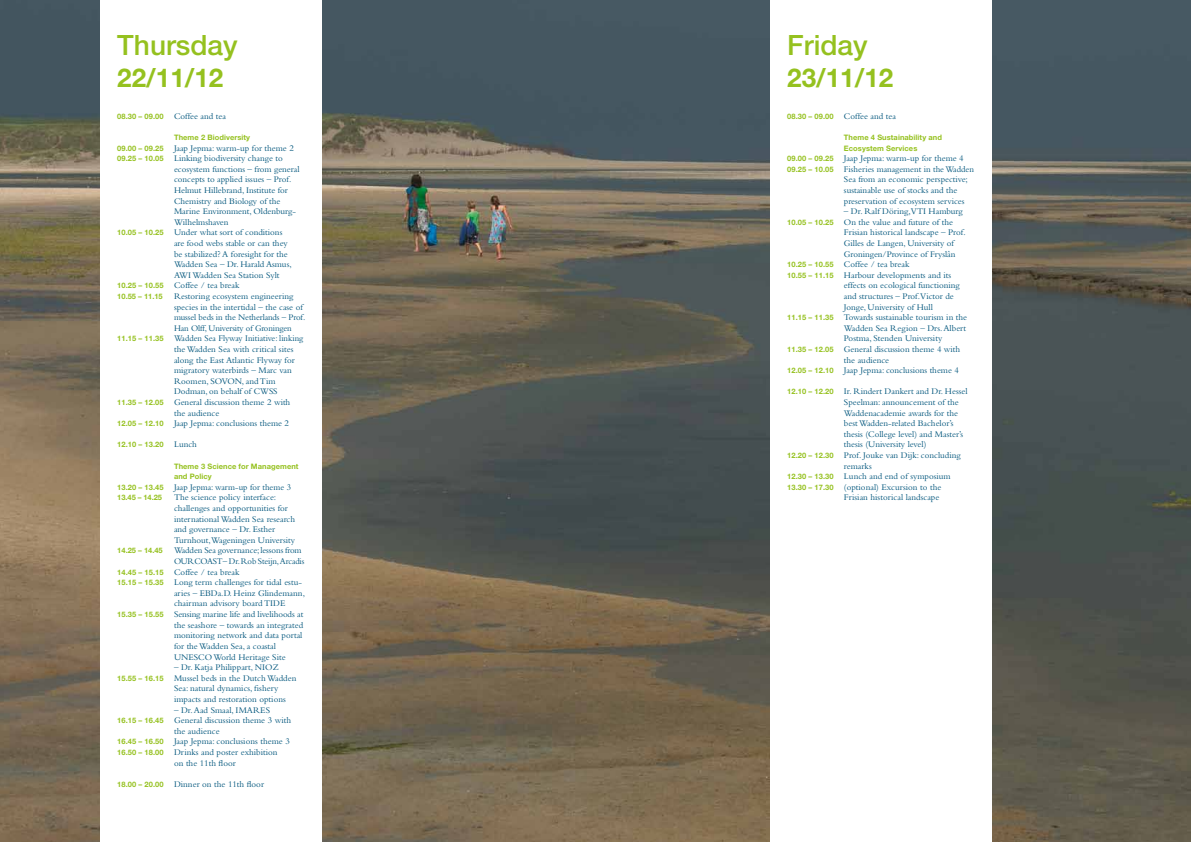
<style>
.page{position:relative;width:1191px;height:842px;background:#fff}
.page>*{position:absolute;margin:0;border:0;box-sizing:border-box;transform-origin:0 0}
.t1{font:500 28px "Helvetica Neue LT";color:#95c11f}
.t2{font:700 26px "Helvetica Neue LT";color:#95c11f}
.t3{font:9px "Bembo";color:#00557c}
.t4{font:9px "Bembo";color:#00557c;scale:.96 1}
.t5{font:700 7.5px/10.6px "Helvetica Neue LT";letter-spacing:.01em;color:#95c11f}
.s1{font-family:"Helvetica Neue LT";font-weight:700;font-size:7.5px;color:#95c11f}
.s2{font-family:"Bembo";font-weight:400;font-size:9px;color:#00557c}
</style>
<div class="page">
<img style="left:0;top:0;width:99px;height:842px">
<img style="left:322px;top:0;width:447px;height:842px">
<img style="left:992px;top:0;width:199px;height:842px">
<h1 class="t1" style="left:117px;top:29px;width:122px">Thursday</h1>
<h2 class="t2" style="left:117px;top:62px;width:108px">22/11/12</h2>
<p class="t3" style="left:117px;top:111px;width:110px"><span class="s1">08.30 – 09.00</span> Coffee and tea</p>
<p class="t5" style="left:174px;top:132px;width:78px">Theme 2 Biodiversity</p>
<p class="t3" style="left:117px;top:143px;width:178px"><span class="s1">09.00 – 09.25</span> Jaap Jepma: warm-up for theme 2</p>
<p class="t3" style="left:117px;top:153px;width:167px"><span class="s1">09.25 – 10.05</span> Linking biodiversity change to</p>
<p class="t3" style="left:174px;top:164px;width:127px">ecosystem functions – from general</p>
<p class="t3" style="left:174px;top:174px;width:119px">concepts to applied issues – Prof.</p>
<p class="t3" style="left:174px;top:185px;width:115px">Helmut Hillebrand, Institute for</p>
<p class="t3" style="left:174px;top:196px;width:108px">Chemistry and Biology of the</p>
<p class="t3" style="left:174px;top:206px;width:123px">Marine Environment, Oldenburg-</p>
<p class="t3" style="left:174px;top:217px;width:56px">Wilhelmshaven</p>
<p class="t3" style="left:117px;top:227px;width:167px"><span class="s1">10.05 – 10.25</span> Under what sort of conditions</p>
<p class="t3" style="left:174px;top:238px;width:115px">are food webs stable or can they</p>
<p class="t3" style="left:174px;top:249px;width:115px">be stabilized? A foresight for the</p>
<p class="t3" style="left:174px;top:259px;width:119px">Wadden Sea – Dr. Harald Asmus,</p>
<p class="t3" style="left:174px;top:270px;width:107px">AWI Wadden Sea Station Sylt</p>
<p class="t3" style="left:117px;top:280px;width:124px"><span class="s1">10.25 – 10.55</span> Coffee / tea break</p>
<p class="t3" style="left:117px;top:291px;width:178px"><span class="s1">10.55 – 11.15</span> Restoring ecosystem engineering</p>
<p class="t3" style="left:174px;top:302px;width:130px">species in the intertidal – the case of</p>
<p class="t3" style="left:174px;top:312px;width:133px">mussel beds in the Netherlands – Prof.</p>
<p class="t3" style="left:174px;top:323px;width:119px">Han Olff, University of Groningen</p>
<p class="t4" style="left:117px;top:333px;width:195px"><span class="s1">11.15 – 11.35</span> Wadden Sea Flyway Initiative: linking</p>
<p class="t3" style="left:174px;top:344px;width:121px">the Wadden Sea with critical sites</p>
<p class="t3" style="left:174px;top:355px;width:122px">along the East Atlantic Flyway for</p>
<p class="t3" style="left:174px;top:365px;width:119px">migratory waterbirds – Marc van</p>
<p class="t3" style="left:174px;top:376px;width:103px">Roomen, SOVON, and Tim</p>
<p class="t3" style="left:174px;top:386px;width:105px">Dodman, on behalf of CWSS</p>
<p class="t3" style="left:117px;top:397px;width:174px"><span class="s1">11.35 – 12.05</span> General discussion theme 2 with</p>
<p class="t3" style="left:174px;top:408px;width:47px">the audience</p>
<p class="t3" style="left:117px;top:418px;width:173px"><span class="s1">12.05 – 12.10</span> Jaap Jepma: conclusions theme 2</p>
<p class="t5" style="left:117px;top:439px;width:81px">12.10 – 13.20 <span class="s2">Lunch</span></p>
<p class="t5" style="left:174px;top:460px;width:126px">Theme 3 Science for Management and Policy</p>
<p class="t3" style="left:117px;top:482px;width:175px"><span class="s1">13.20 – 13.45</span> Jaap Jepma: warm-up for theme 3</p>
<p class="t5" style="left:117px;top:492px;width:46px">13.45 – 14.25</p>
<p class="t3" style="left:174px;top:492px;width:104px">The science policy interface:</p>
<p class="t3" style="left:174px;top:503px;width:115px">challenges and opportunities for</p>
<p class="t3" style="left:174px;top:514px;width:122px">international Wadden Sea research</p>
<p class="t3" style="left:174px;top:524px;width:103px">and governance – Dr. Esther</p>
<p class="t3" style="left:174px;top:535px;width:122px">Turnhout,Wageningen University</p>
<p class="t3" style="left:117px;top:545px;width:186px"><span class="s1">14.25 – 14.45</span> Wadden Sea governance; lessons from</p>
<p class="t3" style="left:174px;top:556px;width:132px">OURCOAST – Dr.Rob Steijn, Arcadis</p>
<p class="t3" style="left:117px;top:567px;width:124px"><span class="s1">14.45 – 15.15</span> Coffee / tea break</p>
<p class="t3" style="left:117px;top:577px;width:186px"><span class="s1">15.15 – 15.35</span> Long term challenges for tidal estu-</p>
<p class="t3" style="left:174px;top:588px;width:132px">aries – EBDa.D. Heinz Glindemann,</p>
<p class="t3" style="left:174px;top:598px;width:113px">chairman advisory board TIDE</p>
<p class="t3" style="left:117px;top:609px;width:188px"><span class="s1">15.35 – 15.55</span> Sensing marine life and livelihoods at</p>
<p class="t3" style="left:174px;top:620px;width:131px">the seashore – towards an integrated</p>
<p class="t3" style="left:174px;top:630px;width:130px">monitoring network and data portal</p>
<p class="t3" style="left:174px;top:641px;width:103px">for the Wadden Sea, a coastal</p>
<p class="t3" style="left:174px;top:651px;width:113px">UNESCO World Heritage Site</p>
<p class="t3" style="left:174px;top:662px;width:106px">– Dr. Katja Philippart, NIOZ</p>
<p class="t3" style="left:117px;top:673px;width:181px"><span class="s1">15.55 – 16.15</span> Mussel beds in the Dutch Wadden</p>
<p class="t3" style="left:174px;top:683px;width:106px">Sea: natural dynamics, fishery</p>
<p class="t3" style="left:174px;top:694px;width:113px">impacts and restoration options</p>
<p class="t3" style="left:174px;top:704px;width:98px">– Dr. Aad Smaal, IMARES</p>
<p class="t3" style="left:117px;top:715px;width:175px"><span class="s1">16.15 – 16.45</span> General discussion theme 3 with</p>
<p class="t3" style="left:174px;top:726px;width:47px">the audience</p>
<p class="t3" style="left:117px;top:736px;width:174px"><span class="s1">16.45 – 16.50</span> Jaap Jepma: conclusions theme 3</p>
<p class="t3" style="left:117px;top:747px;width:162px"><span class="s1">16.50 – 18.00</span> Drinks and poster exhibition</p>
<p class="t3" style="left:174px;top:757px;width:63px">on the 11th floor</p>
<p class="t3" style="left:117px;top:779px;width:148px"><span class="s1">18.00 – 20.00</span> Dinner on the 11th floor</p>
<h1 class="t1" style="left:787px;top:29px;width:82px">Friday</h1>
<h2 class="t2" style="left:787px;top:62px;width:108px">23/11/12</h2>
<p class="t3" style="left:787px;top:111px;width:110px"><span class="s1">08.30 – 09.00</span> Coffee and tea</p>
<p class="t5" style="left:844px;top:132px;width:99px">Theme 4 Sustainability and<br>Ecosystem Services</p>
<p class="t3" style="left:787px;top:153px;width:178px"><span class="s1">09.00 – 09.25</span> Jaap Jepma: warm-up for theme 4</p>
<p class="t3" style="left:787px;top:164px;width:188px"><span class="s1">09.25 – 10.05</span> Fisheries management in the Wadden</p>
<p class="t3" style="left:844px;top:174px;width:125px">Sea from an economic perspective;</p>
<p class="t3" style="left:844px;top:185px;width:115px">sustainable use of stocks and the</p>
<p class="t3" style="left:844px;top:196px;width:122px">preservation of ecosystem services</p>
<p class="t3" style="left:844px;top:206px;width:120px">– Dr. Ralf Döring,VTI Hamburg</p>
<p class="t3" style="left:787px;top:217px;width:167px"><span class="s1">10.05 – 10.25</span> On the value and future of the</p>
<p class="t3" style="left:844px;top:227px;width:123px">Frisian historical landscape – Prof.</p>
<p class="t3" style="left:844px;top:238px;width:112px">Gilles de Langen, University of</p>
<p class="t3" style="left:844px;top:249px;width:113px">Groningen/Province of Fryslân</p>
<p class="t3" style="left:787px;top:259px;width:124px"><span class="s1">10.25 – 10.55</span> Coffee / tea break</p>
<p class="t3" style="left:787px;top:270px;width:165px"><span class="s1">10.55 – 11.15</span> Harbour developments and its</p>
<p class="t3" style="left:844px;top:280px;width:117px">effects on ecological functioning</p>
<p class="t3" style="left:844px;top:291px;width:111px">and structures – Prof.Victor de</p>
<p class="t3" style="left:844px;top:302px;width:90px">Jonge, University of Hull</p>
<p class="t3" style="left:787px;top:312px;width:181px"><span class="s1">11.15 – 11.35</span> Towards sustainable tourism in the</p>
<p class="t3" style="left:844px;top:323px;width:124px">Wadden Sea Region – Drs. Albert</p>
<p class="t3" style="left:844px;top:333px;width:100px">Postma, Stenden University</p>
<p class="t3" style="left:787px;top:344px;width:174px"><span class="s1">11.35 – 12.05</span> General discussion theme 4 with</p>
<p class="t3" style="left:844px;top:355px;width:47px">the audience</p>
<p class="t3" style="left:787px;top:365px;width:173px"><span class="s1">12.05 – 12.10</span> Jaap Jepma: conclusions theme 4</p>
<p class="t3" style="left:787px;top:386px;width:182px"><span class="s1">12.10 – 12.20</span> Ir. Rindert Dankert and Dr. Hessel</p>
<p class="t3" style="left:844px;top:397px;width:116px">Speelman: announcement of the</p>
<p class="t3" style="left:844px;top:408px;width:116px">Waddenacademie awards for the</p>
<p class="t3" style="left:844px;top:418px;width:111px">best Wadden-related Bachelor’s</p>
<p class="t3" style="left:844px;top:429px;width:121px">thesis (College level) and Master’s</p>
<p class="t3" style="left:844px;top:439px;width:84px">thesis (University level)</p>
<p class="t3" style="left:787px;top:450px;width:175px"><span class="s1">12.20 – 12.30</span> Prof. Jouke van Dijk: concluding</p>
<p class="t3" style="left:844px;top:461px;width:29px">remarks</p>
<p class="t3" style="left:787px;top:471px;width:165px"><span class="s1">12.30 – 13.30</span> Lunch and end of symposium</p>
<p class="t3" style="left:787px;top:482px;width:156px"><span class="s1">13.30 – 17.30</span> (optional) Excursion to the</p>
<p class="t3" style="left:844px;top:492px;width:97px">Frisian historical landscape</p>
</div>
